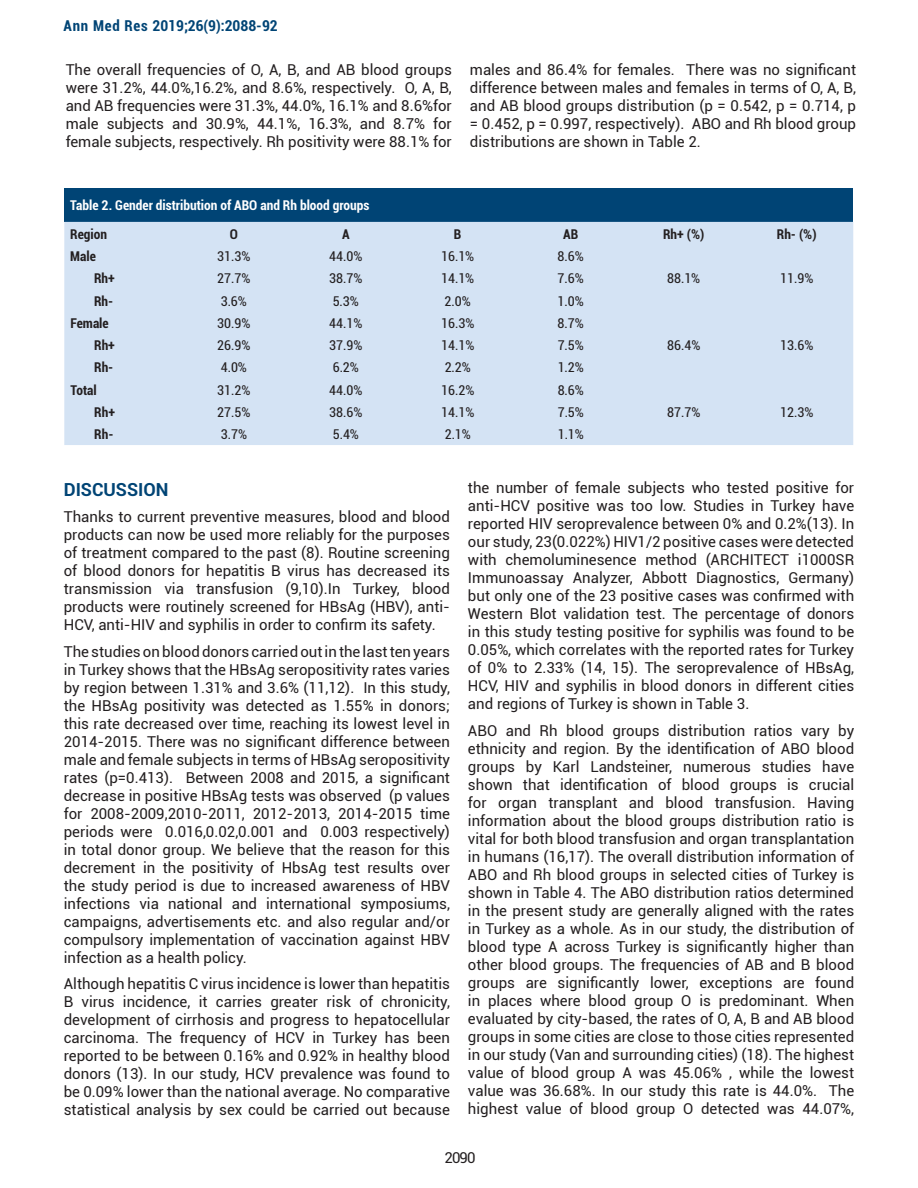
<style>
.page{position:relative;width:918px;height:1188px;background:#fff}
.page>*{position:absolute;margin:0;border:0;box-sizing:border-box;transform-origin:0 0}
.t1{font:700 18px "Roboto";color:#004475}
.t2{font:15px/18px "Roboto";color:#231f20;text-align:justify}
.t3{font:700 condensed 15px "Roboto";color:#004475}
.t4{font:condensed 13.5px "Roboto";color:#231f20}
.t5{font:700 condensed 13.5px "Roboto";color:#231f20}
.t6{font:700 condensed 13.5px "Roboto";color:#fff}
</style>
<div class="page">
<div style="left:64px;top:188px;width:789px;height:34px;background:#004475"></div>
<div style="left:64px;top:222px;width:789px;height:223px;background:#d4e3f4"></div>
<p class="t3" style="left:64px;top:15px;width:216px">Ann Med Res 2019;26(9):2088-92</p>
<p class="t2" style="left:66px;top:60px;width:388px">The overall frequencies of O, A, B, and AB blood groups were 31.2%, 44.0%,16.2%, and 8.6%, respectively. O, A, B, and AB frequencies were 31.3%, 44.0%, 16.1% and 8.6%for male subjects and 30.9%, 44.1%, 16.3%, and 8.7% for female subjects, respectively. Rh positivity were 88.1% for</p>
<p class="t2" style="left:470px;top:60px;width:388px">males and 86.4% for females. There was no significant difference between males and females in terms of O, A, B, and AB blood groups distribution (p = 0.542, p = 0.714, p = 0.452, p = 0.997, respectively). ABO and Rh blood group distributions are shown in Table 2.</p>
<p class="t6" style="left:70px;top:196px;width:301px">Table 2. Gender distribution of ABO and Rh blood groups</p>
<p class="t5" style="left:70px;top:224px;width:38px">Region</p>
<p class="t5" style="left:230px;top:224px;width:10px">O</p>
<p class="t5" style="left:342px;top:224px;width:9px">A</p>
<p class="t5" style="left:454px;top:224px;width:9px">B</p>
<p class="t5" style="left:563px;top:224px;width:17px">AB</p>
<p class="t5" style="left:663px;top:224px;width:43px">Rh+ (%)</p>
<p class="t5" style="left:777px;top:224px;width:41px">Rh- (%)</p>
<p class="t5" style="left:70px;top:247px;width:27px">Male</p>
<p class="t4" style="left:217px;top:247px;width:35px">31.3%</p>
<p class="t4" style="left:329px;top:247px;width:35px">44.0%</p>
<p class="t4" style="left:441px;top:247px;width:35px">16.1%</p>
<p class="t4" style="left:558px;top:247px;width:28px">8.6%</p>
<p class="t5" style="left:94px;top:269px;width:22px">Rh+</p>
<p class="t4" style="left:217px;top:269px;width:35px">27.7%</p>
<p class="t4" style="left:329px;top:269px;width:35px">38.7%</p>
<p class="t4" style="left:441px;top:269px;width:35px">14.1%</p>
<p class="t4" style="left:558px;top:269px;width:28px">7.6%</p>
<p class="t4" style="left:667px;top:269px;width:35px">88.1%</p>
<p class="t4" style="left:780px;top:269px;width:35px">11.9%</p>
<p class="t5" style="left:94px;top:291px;width:21px">Rh-</p>
<p class="t4" style="left:221px;top:292px;width:28px">3.6%</p>
<p class="t4" style="left:333px;top:292px;width:28px">5.3%</p>
<p class="t4" style="left:445px;top:292px;width:28px">2.0%</p>
<p class="t4" style="left:558px;top:292px;width:28px">1.0%</p>
<p class="t5" style="left:70px;top:314px;width:40px">Female</p>
<p class="t4" style="left:217px;top:314px;width:35px">30.9%</p>
<p class="t4" style="left:329px;top:314px;width:35px">44.1%</p>
<p class="t4" style="left:441px;top:314px;width:35px">16.3%</p>
<p class="t4" style="left:558px;top:314px;width:28px">8.7%</p>
<p class="t5" style="left:94px;top:336px;width:22px">Rh+</p>
<p class="t4" style="left:217px;top:336px;width:35px">26.9%</p>
<p class="t4" style="left:329px;top:336px;width:35px">37.9%</p>
<p class="t4" style="left:441px;top:336px;width:35px">14.1%</p>
<p class="t4" style="left:558px;top:336px;width:28px">7.5%</p>
<p class="t4" style="left:667px;top:336px;width:35px">86.4%</p>
<p class="t4" style="left:780px;top:336px;width:35px">13.6%</p>
<p class="t5" style="left:94px;top:358px;width:21px">Rh-</p>
<p class="t4" style="left:221px;top:358px;width:28px">4.0%</p>
<p class="t4" style="left:333px;top:358px;width:28px">6.2%</p>
<p class="t4" style="left:445px;top:358px;width:28px">2.2%</p>
<p class="t4" style="left:558px;top:358px;width:28px">1.2%</p>
<p class="t5" style="left:70px;top:380px;width:28px">Total</p>
<p class="t4" style="left:217px;top:380px;width:35px">31.2%</p>
<p class="t4" style="left:329px;top:380px;width:35px">44.0%</p>
<p class="t4" style="left:441px;top:380px;width:35px">16.2%</p>
<p class="t4" style="left:558px;top:380px;width:28px">8.6%</p>
<p class="t5" style="left:94px;top:403px;width:22px">Rh+</p>
<p class="t4" style="left:217px;top:403px;width:35px">27.5%</p>
<p class="t4" style="left:329px;top:403px;width:35px">38.6%</p>
<p class="t4" style="left:441px;top:403px;width:35px">14.1%</p>
<p class="t4" style="left:558px;top:403px;width:28px">7.5%</p>
<p class="t4" style="left:667px;top:403px;width:35px">87.7%</p>
<p class="t4" style="left:780px;top:403px;width:35px">12.3%</p>
<p class="t5" style="left:94px;top:425px;width:21px">Rh-</p>
<p class="t4" style="left:221px;top:425px;width:28px">3.7%</p>
<p class="t4" style="left:333px;top:425px;width:28px">5.4%</p>
<p class="t4" style="left:445px;top:425px;width:28px">2.1%</p>
<p class="t4" style="left:558px;top:425px;width:28px">1.1%</p>
<p class="t1" style="left:64px;top:477px;width:106px">DISCUSSION</p>
<p class="t2" style="left:64px;top:507px;width:388px">Thanks to current preventive measures, blood and blood products can now be used more reliably for the purposes of treatment compared to the past (8). Routine screening of blood donors for hepatitis B virus has decreased its transmission via transfusion (9,10).In Turkey, blood products were routinely screened for HBsAg (HBV), anti-HCV, anti-HIV and syphilis in order to confirm its safety.</p>
<p class="t2" style="left:64px;top:642px;width:388px">The studies on blood donors carried out in the last ten years in Turkey shows that the HBsAg seropositivity rates varies by region between 1.31% and 3.6% (11,12). In this study, the HBsAg positivity was detected as 1.55% in donors; this rate decreased over time, reaching its lowest level in 2014-2015. There was no significant difference between male and female subjects in terms of HBsAg seropositivity rates (p=0.413). Between 2008 and 2015, a significant decrease in positive HBsAg tests was observed (p values for 2008-2009,2010-2011, 2012-2013, 2014-2015 time periods were 0.016,0.02,0.001 and 0.003 respectively) in total donor group. We believe that the reason for this decrement in the positivity of HbsAg test results over the study period is due to increased awareness of HBV infections via national and international symposiums, campaigns, advertisements etc. and also regular and/or compulsory implementation of vaccination against HBV infection as a health policy.</p>
<p class="t2" style="left:64px;top:974px;width:388px">Although hepatitis C virus incidence is lower than hepatitis B virus incidence, it carries greater risk of chronicity, development of cirrhosis and progress to hepatocellular carcinoma. The frequency of HCV in Turkey has been reported to be between 0.16% and 0.92% in healthy blood donors (13). In our study, HCV prevalence was found to be 0.09% lower than the national average. No comparative statistical analysis by sex could be carried out because</p>
<p class="t2" style="left:468px;top:479px;width:388px">the number of female subjects who tested positive for anti-HCV positive was too low. Studies in Turkey have reported HIV seroprevalence between 0% and 0.2%(13). In our study, 23(0.022%) HIV1/2 positive cases were detected with chemoluminesence method (ARCHITECT i1000SR Immunoassay Analyzer, Abbott Diagnostics, Germany) but only one of the 23 positive cases was confirmed with Western Blot validation test. The percentage of donors in this study testing positive for syphilis was found to be 0.05%, which correlates with the reported rates for Turkey of 0% to 2.33% (14, 15). The seroprevalence of HBsAg, HCV, HIV and syphilis in blood donors in different cities and regions of Turkey is shown in Table 3.</p>
<p class="t2" style="left:468px;top:721px;width:388px">ABO and Rh blood groups distribution ratios vary by ethnicity and region. By the identification of ABO blood groups by Karl Landsteiner, numerous studies have shown that identification of blood groups is crucial for organ transplant and blood transfusion. Having information about the blood groups distribution ratio is vital for both blood transfusion and organ transplantation in humans (16,17). The overall distribution information of ABO and Rh blood groups in selected cities of Turkey is shown in Table 4. The ABO distribution ratios determined in the present study are generally aligned with the rates in Turkey as a whole. As in our study, the distribution of blood type A across Turkey is significantly higher than other blood groups. The frequencies of AB and B blood groups are significantly lower, exceptions are found in places where blood group O is predominant. When evaluated by city-based, the rates of O, A, B and AB blood groups in some cities are close to those cities represented in our study (Van and surrounding cities) (18). The highest value of blood group A was 45.06% , while the lowest value was 36.68%. In our study this rate is 44.0%. The highest value of blood group O detected was 44.07%,</p>
<p class="t2" style="left:445px;top:1148px;width:32px">2090</p>
</div>
